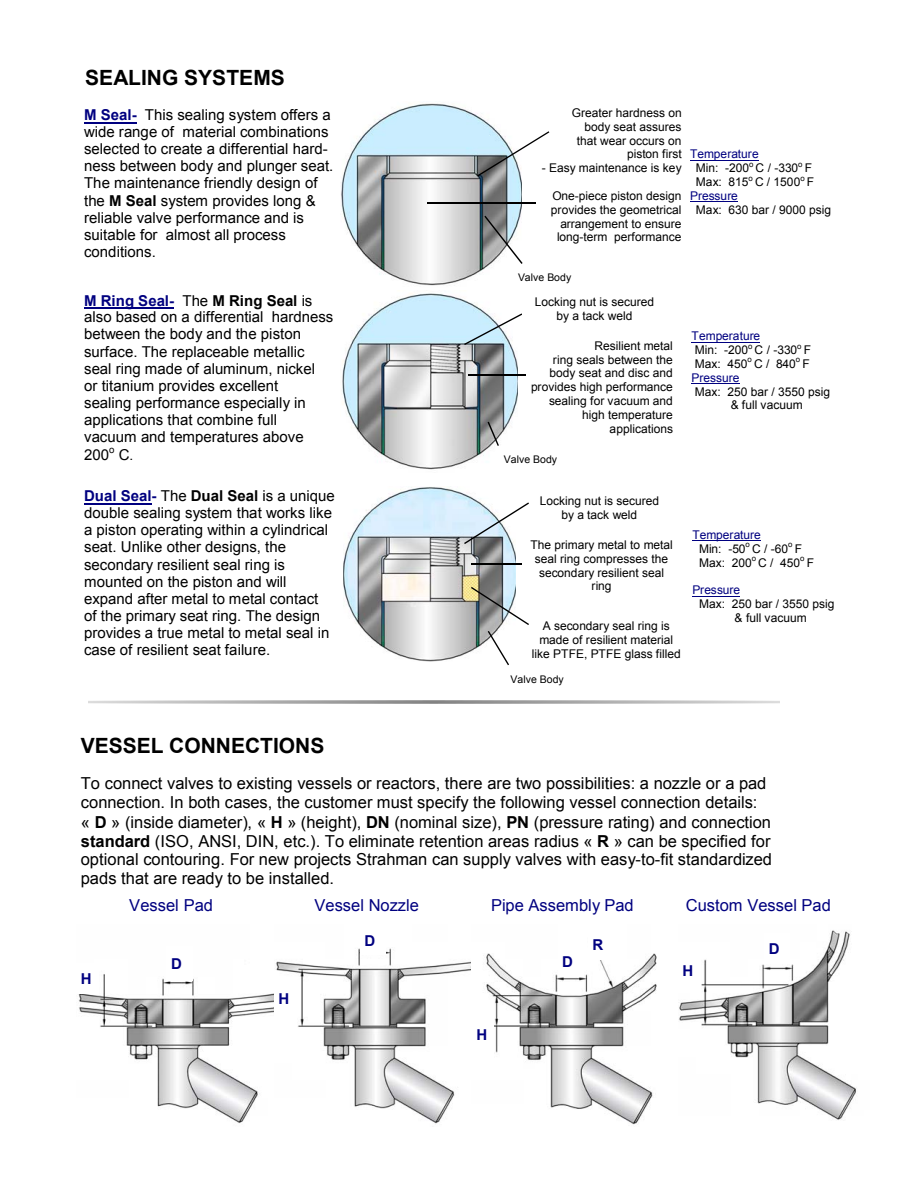
<style>
.page{position:relative;width:918px;height:1188px;background:#fff}
.page>*{position:absolute;margin:0;border:0;box-sizing:border-box;transform-origin:0 0}
.t1{font:700 21px "Arial";color:#000}
.t2{font:16.5px/19px "Arial";color:#000}
.t3{font:16.5px "Arial";color:#000080}
.t4{font:15px/17.1px "Arial";color:#000}
.t5{font:700 15px "Arial";color:#000080}
.t6{font:12px/13.8px "Arial";color:#000;text-align:center}
.t7{font:12px "Arial";color:#000080}
.t8{font:10.5px "Arial";color:#000}
.t9{font:9.6px "Arial";color:#000}
.t10{font:7.8px "Arial";color:#000}
.s1{font-weight:700;color:#000080}
.s2{font-weight:700}
.s3{font-size:13.5px}
</style>
<div class="page">
<img style="left:343px;top:487px;width:173px;height:175px">
<img style="left:342px;top:293px;width:176px;height:177px">
<img style="left:341px;top:103px;width:181px;height:183px">
<img style="left:78px;top:974px;width:196px;height:149px">
<img style="left:276px;top:948px;width:195px;height:176px">
<img style="left:486px;top:953px;width:171px;height:172px">
<img style="left:679px;top:930px;width:178px;height:190px">
<div style="left:167px;top:946px;width:26px;height:35px;background:#fff"></div>
<div style="left:76px;top:964px;width:22px;height:30px;background:#fff"></div>
<div style="left:360px;top:925px;width:26px;height:30px;background:#fff"></div>
<div style="left:274px;top:981px;width:26px;height:34px;background:#fff"></div>
<div style="left:472px;top:1019px;width:21px;height:31px;background:#fff"></div>
<div style="left:558px;top:946px;width:26px;height:31px;background:#fff"></div>
<div style="left:588px;top:929px;width:26px;height:30px;background:#fff"></div>
<div style="left:678px;top:955px;width:22px;height:30px;background:#fff"></div>
<div style="left:764px;top:933px;width:26px;height:31px;background:#fff"></div>
<svg style="left:88px;top:700px;width:692px;height:4px;background:#bcbcbc"></svg>
<hr style="left:84px;top:503px;width:68px;height:2px;background:#000080">
<hr style="left:692px;top:540px;width:69px;height:1px;background:#000080">
<hr style="left:692px;top:596px;width:48px;height:1px;background:#000080">
<hr style="left:84px;top:122px;width:53px;height:1px;background:#000080">
<hr style="left:690px;top:160px;width:69px;height:1px;background:#000080">
<hr style="left:690px;top:201px;width:48px;height:1px;background:#000080">
<svg style="left:478px;top:131px;width:71px;height:45px"></svg>
<hr style="left:428px;top:202px;width:108px;height:1px;background:#000">
<hr style="left:84px;top:307px;width:90px;height:2px;background:#000080">
<hr style="left:692px;top:342px;width:68px;height:1px;background:#000080">
<hr style="left:692px;top:383px;width:48px;height:1px;background:#000080">
<svg style="left:464px;top:313px;width:58px;height:32px"></svg>
<div style="left:516px;top:449px;width:168px;height:240px;background:#fff"></div>
<hr style="left:468px;top:374px;width:58px;height:2px;background:#000">
<svg style="left:488px;top:422px;width:11px;height:24px"></svg>
<svg style="left:471px;top:587px;width:58px;height:38px"></svg>
<svg style="left:484px;top:216px;width:39px;height:48px"></svg>
<svg style="left:488px;top:631px;width:21px;height:34px"></svg>
<svg style="left:464px;top:502px;width:65px;height:42px"></svg>
<hr style="left:471px;top:563px;width:51px;height:2px;background:#000">
<h1 class="t1" style="left:85px;top:64px;width:201px">SEALING SYSTEMS</h1>
<p class="t4" style="left:84px;top:106px;width:251px"><span class="s1">M Seal-</span> This sealing system offers a wide range of material combinations selected to create a differential hard&shy;ness between body and plunger seat.<br>The maintenance friendly design of the <span class="s2">M Seal</span> system provides long &amp; reliable valve performance and is suitable for almost all process conditions.</p>
<p class="t4" style="left:84px;top:292px;width:251px"><span class="s1">M Ring Seal-</span> The <span class="s2">M Ring Seal</span> is also based on a differential hardness between the body and the piston surface. The replaceable metallic seal ring made of aluminum, nickel<br>or titanium provides excellent<br>sealing performance especially in applications that combine full<br>vacuum and temperatures above<br>200</p>
<p class="t9" style="left:109px;top:443px;width:7px">o</p>
<p class="t4" style="left:119px;top:446px;width:16px">C<span class="s3">.</span></p>
<p class="t4" style="left:84px;top:488px;width:252px"><span class="s1">Dual Seal-</span> The <span class="s2">Dual Seal</span> is a unique double sealing system that works like a piston operating within a cylindrical seat. Unlike other designs, the secondary resilient seal ring is mounted on the piston and will expand after metal to metal contact<br>of the primary seat ring. The design provides a true metal to metal seal in case of resilient seat failure.</p>
<h1 class="t1" style="left:81px;top:732px;width:245px">VESSEL CONNECTIONS</h1>
<p class="t6" style="left:572px;top:106px;width:112px;text-align:right">Greater hardness on body seat assures that wear occurs on piston first</p>
<p class="t6" style="left:542px;top:161px;width:141px">- Easy maintenance is key</p>
<p class="t6" style="left:551px;top:189px;width:132px;text-align:right">One-piece piston design provides the geometrical arrangement to ensure long-term performance</p>
<p class="t7" style="left:690px;top:146px;width:70px">Temperature</p>
<p class="t6" style="left:696px;top:161px;width:55px">Min: -200</p>
<p class="t10" style="left:749px;top:159px;width:6px">o</p>
<p class="t6" style="left:756px;top:161px;width:44px">C / -330</p>
<p class="t10" style="left:798px;top:159px;width:6px">o</p>
<p class="t6" style="left:805px;top:161px;width:9px">F</p>
<p class="t6" style="left:696px;top:175px;width:54px">Max: 815</p>
<p class="t10" style="left:749px;top:173px;width:6px">o</p>
<p class="t6" style="left:755px;top:175px;width:47px">C / 1500</p>
<p class="t10" style="left:800px;top:173px;width:6px">o</p>
<p class="t6" style="left:807px;top:175px;width:9px">F</p>
<p class="t7" style="left:690px;top:188px;width:49px">Pressure</p>
<p class="t6" style="left:696px;top:203px;width:137px">Max: 630 bar / 9000 psig</p>
<p class="t8" style="left:518px;top:270px;width:55px">Valve Body</p>
<p class="t6" style="left:535px;top:295px;width:121px">Locking nut is secured by a tack weld</p>
<p class="t6" style="left:531px;top:339px;width:144px;text-align:right">Resilient metal<br>ring seals between the body seat and disc and provides high performance sealing for vacuum and high temperature applications</p>
<p class="t8" style="left:504px;top:453px;width:55px">Valve Body</p>
<p class="t7" style="left:692px;top:328px;width:70px">Temperature</p>
<p class="t6" style="left:695px;top:343px;width:55px">Min: -200</p>
<p class="t10" style="left:748px;top:341px;width:6px">o</p>
<p class="t6" style="left:755px;top:343px;width:44px">C / -330</p>
<p class="t10" style="left:797px;top:341px;width:6px">o</p>
<p class="t6" style="left:804px;top:343px;width:9px">F</p>
<p class="t6" style="left:695px;top:357px;width:54px">Max: 450</p>
<p class="t10" style="left:748px;top:355px;width:6px">o</p>
<p class="t6" style="left:754px;top:357px;width:43px">C / 840</p>
<p class="t10" style="left:796px;top:355px;width:6px">o</p>
<p class="t6" style="left:803px;top:357px;width:9px">F</p>
<p class="t7" style="left:692px;top:370px;width:49px">Pressure</p>
<p class="t6" style="left:731px;top:385px;width:101px;text-align:left;text-indent:-36px">Max: 250 bar / 3550 psig &amp; full vacuum</p>
<p class="t6" style="left:540px;top:494px;width:121px">Locking nut is secured by a tack weld</p>
<p class="t6" style="left:530px;top:538px;width:144px">The primary metal to metal seal ring compresses the secondary resilient seal ring</p>
<p class="t6" style="left:532px;top:619px;width:150px">A secondary seal ring is made of resilient material like PTFE, PTFE glass filled</p>
<p class="t8" style="left:510px;top:672px;width:55px">Valve Body</p>
<p class="t7" style="left:692px;top:527px;width:70px">Temperature</p>
<p class="t6" style="left:699px;top:542px;width:48px">Min: -50</p>
<p class="t10" style="left:746px;top:540px;width:6px">o</p>
<p class="t6" style="left:752px;top:542px;width:38px">C / -60</p>
<p class="t10" style="left:788px;top:540px;width:6px">o</p>
<p class="t6" style="left:795px;top:542px;width:9px">F</p>
<p class="t6" style="left:699px;top:556px;width:54px">Max: 200</p>
<p class="t10" style="left:752px;top:553px;width:6px">o</p>
<p class="t6" style="left:758px;top:556px;width:44px">C / 450</p>
<p class="t10" style="left:800px;top:553px;width:6px">o</p>
<p class="t6" style="left:807px;top:556px;width:9px">F</p>
<p class="t7" style="left:692px;top:582px;width:49px">Pressure</p>
<p class="t6" style="left:735px;top:597px;width:101px;text-align:left;text-indent:-35px">Max: 250 bar / 3550 psig &amp; full vacuum</p>
<p class="t2" style="left:81px;top:774px;width:693px">To connect valves to existing vessels or reactors, there are two possibilities: a nozzle or a pad connection. In both cases, the customer must specify the following vessel connection details:<br>« <span class="s2">D</span> » (inside diameter), « <span class="s2">H</span> » (height), <span class="s2">DN</span> (nominal size), <span class="s2">PN</span> (pressure rating) and connection <span class="s2">standard</span> (ISO, ANSI, DIN, etc.). To eliminate retention areas radius « <span class="s2">R</span> » can be specified for optional contouring. For new projects Strahman can supply valves with easy-to-fit standardized pads that are ready to be installed.</p>
<p class="t3" style="left:129px;top:894px;width:85px">Vessel Pad</p>
<p class="t3" style="left:314px;top:894px;width:106px">Vessel Nozzle</p>
<p class="t3" style="left:491px;top:894px;width:144px">Pipe Assembly Pad</p>
<p class="t3" style="left:686px;top:894px;width:147px">Custom Vessel Pad</p>
<p class="t5" style="left:81px;top:969px;width:12px">H</p>
<p class="t5" style="left:171px;top:954px;width:12px">D</p>
<p class="t5" style="left:278px;top:988px;width:12px">H</p>
<p class="t5" style="left:364px;top:931px;width:12px">D</p>
<p class="t5" style="left:476px;top:1025px;width:12px">H</p>
<p class="t5" style="left:562px;top:952px;width:12px">D</p>
<p class="t5" style="left:592px;top:935px;width:12px">R</p>
<p class="t5" style="left:683px;top:960px;width:12px">H</p>
<p class="t5" style="left:769px;top:939px;width:12px">D</p>
</div>
